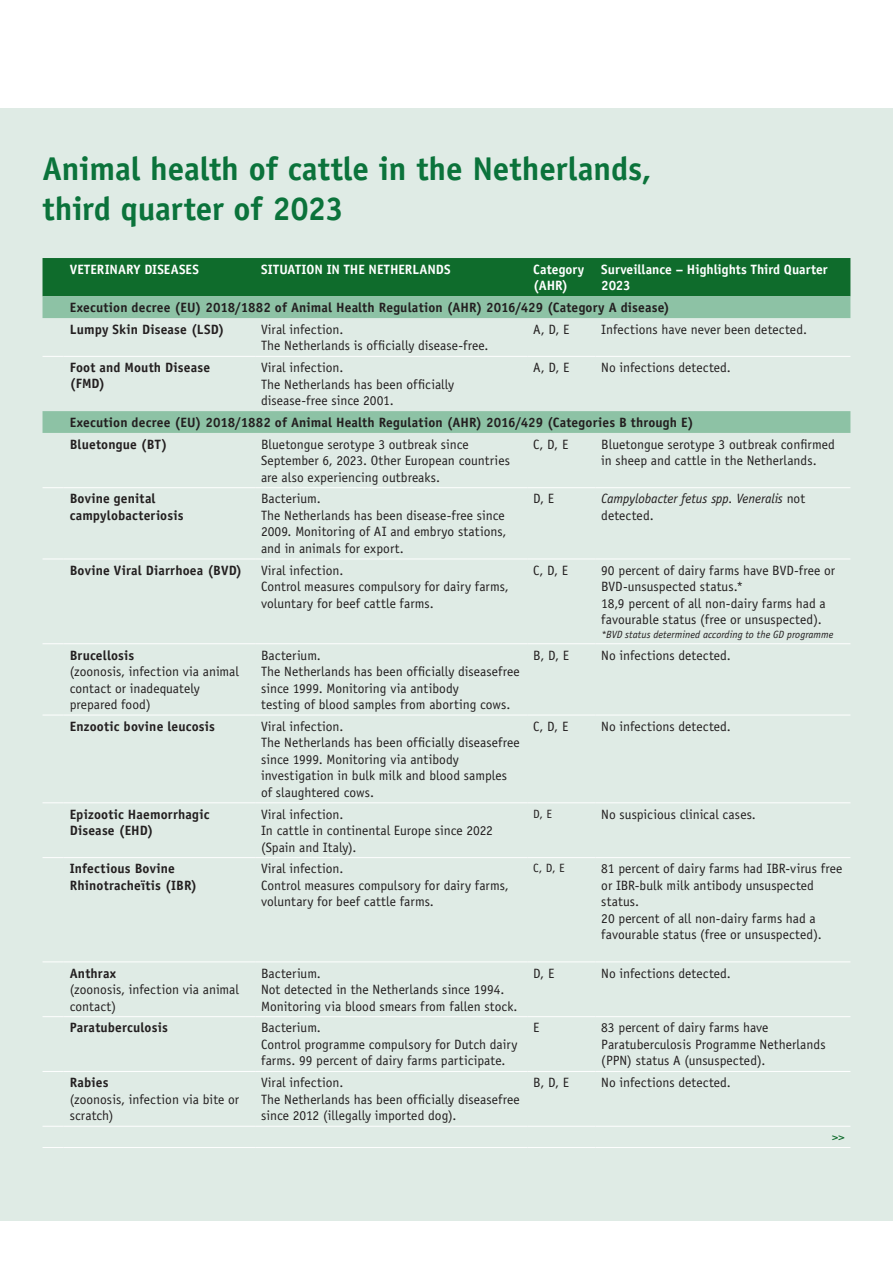
<style>
.page{position:relative;width:893px;height:1263px;background:#fff}
.page>*{position:absolute;margin:0;border:0;box-sizing:border-box;transform-origin:0 0}
.t1{font:700 33px/39.6px "Officina Sans Std";letter-spacing:-.005em;color:#0b733b}
.t2{font:13.5px/16.5px "Officina Sans Std";color:#231f20}
.t3{font:700 13.5px/16.2px "Officina Sans Std";letter-spacing:.01em;color:#231f20}
.t4{font:700 13.5px/16.5px "Officina Sans Std";color:#fff}
.t5{font:italic 13.5px/16.5px "Officina Sans Std";letter-spacing:-.005em;color:#231f20}
.t6{font:italic 12.75px "Officina Sans Std";color:#0f6c2c}
.t7{font:12px "Officina Sans Std";color:#231f20}
.t8{font:italic 10.5px "Officina Sans Std";color:#231f20}
.s1{font-style:normal}
</style>
<div class="page">
<div style="left:0;top:108px;width:893px;height:1112px;background:#dfebe5"></div>
<div style="left:43px;top:258px;width:807px;height:38px;background:#0f6c2c"></div>
<svg style="left:43px;top:296px;width:807px;height:137px"></svg>
<svg style="left:43px;top:487px;width:21px;height:1px"></svg>
<hr style="left:64px;top:487px;width:191px;height:1px;background:#fff">
<hr style="left:255px;top:487px;width:272px;height:1px;background:#fff">
<hr style="left:527px;top:487px;width:68px;height:1px;background:#fff">
<hr style="left:595px;top:487px;width:255px;height:1px;background:#fff">
<svg style="left:43px;top:559px;width:21px;height:1px"></svg>
<hr style="left:64px;top:559px;width:191px;height:1px;background:#fff">
<hr style="left:255px;top:559px;width:272px;height:1px;background:#fff">
<hr style="left:527px;top:559px;width:68px;height:1px;background:#fff">
<hr style="left:595px;top:559px;width:255px;height:1px;background:#fff">
<svg style="left:43px;top:643px;width:21px;height:1px"></svg>
<hr style="left:64px;top:643px;width:191px;height:1px;background:#fff">
<hr style="left:255px;top:643px;width:272px;height:1px;background:#fff">
<hr style="left:527px;top:643px;width:68px;height:1px;background:#fff">
<hr style="left:595px;top:643px;width:255px;height:1px;background:#fff">
<svg style="left:43px;top:715px;width:21px;height:1px"></svg>
<hr style="left:64px;top:715px;width:191px;height:1px;background:#fff">
<hr style="left:255px;top:715px;width:272px;height:1px;background:#fff">
<hr style="left:527px;top:715px;width:68px;height:1px;background:#fff">
<hr style="left:595px;top:715px;width:255px;height:1px;background:#fff">
<svg style="left:43px;top:802px;width:21px;height:1px"></svg>
<hr style="left:64px;top:802px;width:191px;height:1px;background:#fff">
<hr style="left:255px;top:802px;width:272px;height:1px;background:#fff">
<hr style="left:527px;top:802px;width:68px;height:1px;background:#fff">
<hr style="left:595px;top:802px;width:255px;height:1px;background:#fff">
<svg style="left:43px;top:857px;width:21px;height:1px"></svg>
<hr style="left:64px;top:857px;width:191px;height:1px;background:#fff">
<hr style="left:255px;top:857px;width:272px;height:1px;background:#fff">
<hr style="left:527px;top:857px;width:68px;height:1px;background:#fff">
<hr style="left:595px;top:857px;width:255px;height:1px;background:#fff">
<svg style="left:43px;top:1016px;width:21px;height:1px"></svg>
<hr style="left:64px;top:1016px;width:191px;height:1px;background:#fff">
<hr style="left:255px;top:1016px;width:272px;height:1px;background:#fff">
<hr style="left:527px;top:1016px;width:68px;height:1px;background:#fff">
<hr style="left:595px;top:1016px;width:255px;height:1px;background:#fff">
<svg style="left:43px;top:1071px;width:21px;height:1px"></svg>
<hr style="left:64px;top:1071px;width:191px;height:1px;background:#fff">
<hr style="left:255px;top:1071px;width:272px;height:1px;background:#fff">
<hr style="left:527px;top:1071px;width:68px;height:1px;background:#fff">
<hr style="left:595px;top:1071px;width:255px;height:1px;background:#fff">
<svg style="left:43px;top:1126px;width:21px;height:1px"></svg>
<hr style="left:64px;top:1126px;width:191px;height:1px;background:#fff">
<hr style="left:255px;top:1126px;width:272px;height:1px;background:#fff">
<hr style="left:527px;top:1126px;width:68px;height:1px;background:#fff">
<hr style="left:595px;top:1126px;width:255px;height:1px;background:#fff">
<svg style="left:43px;top:1147px;width:21px;height:1px"></svg>
<hr style="left:64px;top:1147px;width:191px;height:1px;background:#fff">
<hr style="left:255px;top:1147px;width:272px;height:1px;background:#fff">
<hr style="left:527px;top:1147px;width:68px;height:1px;background:#fff">
<hr style="left:595px;top:1147px;width:255px;height:1px;background:#fff">
<svg style="left:43px;top:356px;width:21px;height:1px"></svg>
<hr style="left:64px;top:356px;width:191px;height:1px;background:#fff">
<hr style="left:255px;top:356px;width:272px;height:1px;background:#fff">
<hr style="left:527px;top:356px;width:68px;height:1px;background:#fff">
<hr style="left:595px;top:356px;width:255px;height:1px;background:#fff">
<svg style="left:43px;top:962px;width:21px;height:1px"></svg>
<hr style="left:64px;top:962px;width:191px;height:1px;background:#fff">
<hr style="left:255px;top:962px;width:272px;height:1px;background:#fff">
<hr style="left:527px;top:962px;width:68px;height:1px;background:#fff">
<hr style="left:595px;top:962px;width:255px;height:1px;background:#fff">
<h1 class="t1" style="left:43px;top:149px;width:611px">Animal health of cattle in the Netherlands, third quarter of 2023</h1>
<p class="t4" style="left:70px;top:261px;width:131px">VETERINARY DISEASES</p>
<p class="t4" style="left:261px;top:261px;width:191px">SITUATION IN THE NETHERLANDS</p>
<p class="t4" style="left:533px;top:261px;width:53px">Category (AHR)</p>
<p class="t4" style="left:601px;top:261px;width:228px">Surveillance – Highlights Third Quarter<br>2023</p>
<p class="t3" style="left:70px;top:296px;width:602px;line-height:21.8px">Execution decree (EU) 2018/1882 of Animal Health Regulation (AHR) 2016/429 (Category A disease)<br>Lumpy Skin Disease (LSD)</p>
<p class="t2" style="left:261px;top:321px;width:229px">Viral infection.<br>The Netherlands is officially disease-free.</p>
<p class="t2" style="left:533px;top:321px;width:38px">A, D, E</p>
<p class="t2" style="left:601px;top:321px;width:207px">Infections have never been detected.</p>
<p class="t3" style="left:70px;top:359px;width:142px">Foot and Mouth Disease (FMD)</p>
<p class="t2" style="left:261px;top:359px;width:195px">Viral infection.<br>The Netherlands has been officially disease-free since 2001.</p>
<p class="t2" style="left:533px;top:359px;width:38px">A, D, E</p>
<p class="t2" style="left:601px;top:359px;width:131px">No infections detected.</p>
<p class="t3" style="left:70px;top:411px;width:626px;line-height:21.8px">Execution decree (EU) 2018/1882 of Animal Health Regulation (AHR) 2016/429 (Categories B through E)<br>Bluetongue (BT)</p>
<p class="t2" style="left:261px;top:436px;width:250px">Bluetongue serotype 3 outbreak since<br>September 6, 2023. Other European countries are also experiencing outbreaks.</p>
<p class="t2" style="left:533px;top:436px;width:37px">C, D, E</p>
<p class="t2" style="left:601px;top:436px;width:235px">Bluetongue serotype 3 outbreak confirmed in sheep and cattle in the Netherlands.</p>
<p class="t3" style="left:70px;top:491px;width:115px">Bovine genital campylobacteriosis</p>
<p class="t2" style="left:261px;top:491px;width:247px">Bacterium.<br>The Netherlands has been disease-free since<br>2009. Monitoring of AI and embryo stations, and in animals for export.</p>
<p class="t2" style="left:533px;top:491px;width:22px">D, E</p>
<p class="t5" style="left:601px;top:491px;width:205px">Campylobacter fetus spp. Veneralis <span class="s1">not detected.</span></p>
<p class="t3" style="left:70px;top:562px;width:174px">Bovine Viral Diarrhoea (BVD)</p>
<p class="t2" style="left:261px;top:562px;width:249px">Viral infection.<br>Control measures compulsory for dairy farms, voluntary for beef cattle farms.</p>
<p class="t2" style="left:533px;top:562px;width:37px">C, D, E</p>
<p class="t2" style="left:601px;top:562px;width:235px">90 percent of dairy farms have BVD-free or BVD-unsuspected status.*<br>18,9 percent of all non-dairy farms had a favourable status (free or unsuspected).</p>
<p class="t8" style="left:601px;top:628px;width:234px">*BVD status determined according to the GD programme</p>
<p class="t3" style="left:70px;top:647px;width:66px">Brucellosis</p>
<p class="t2" style="left:70px;top:663px;width:171px">(zoonosis, infection via animal contact or inadequately prepared food)</p>
<p class="t2" style="left:261px;top:647px;width:260px">Bacterium.<br>The Netherlands has been officially diseasefree since 1999. Monitoring via antibody<br>testing of blood samples from aborting cows.</p>
<p class="t2" style="left:533px;top:647px;width:37px">B, D, E</p>
<p class="t2" style="left:601px;top:647px;width:131px">No infections detected.</p>
<p class="t3" style="left:70px;top:718px;width:147px">Enzootic bovine leucosis</p>
<p class="t2" style="left:261px;top:718px;width:260px">Viral infection.<br>The Netherlands has been officially diseasefree since 1999. Monitoring via antibody investigation in bulk milk and blood samples of slaughtered cows.</p>
<p class="t2" style="left:533px;top:718px;width:37px">C, D, E</p>
<p class="t2" style="left:601px;top:718px;width:131px">No infections detected.</p>
<p class="t3" style="left:70px;top:806px;width:141px">Epizootic Haemorrhagic<br>Disease (EHD)</p>
<p class="t2" style="left:261px;top:806px;width:233px">Viral infection.<br>In cattle in continental Europe since 2022 (Spain and Italy).</p>
<p class="t7" style="left:533px;top:806px;width:20px">D, E</p>
<p class="t2" style="left:601px;top:806px;width:156px">No suspicious clinical cases.</p>
<p class="t3" style="left:70px;top:860px;width:129px">Infectious Bovine<br>Rhinotracheïtis (IBR)</p>
<p class="t2" style="left:261px;top:860px;width:249px">Viral infection.<br>Control measures compulsory for dairy farms, voluntary for beef cattle farms.</p>
<p class="t7" style="left:533px;top:861px;width:33px">C, D, E</p>
<p class="t2" style="left:601px;top:860px;width:243px">81 percent of dairy farms had IBR-virus free or IBR-bulk milk antibody unsuspected status.<br>20 percent of all non-dairy farms had a favourable status (free or unsuspected).</p>
<p class="t3" style="left:70px;top:965px;width:48px">Anthrax</p>
<p class="t2" style="left:70px;top:981px;width:171px">(zoonosis, infection via animal contact)</p>
<p class="t2" style="left:261px;top:965px;width:258px">Bacterium.<br>Not detected in the Netherlands since 1994.<br>Monitoring via blood smears from fallen stock.</p>
<p class="t2" style="left:533px;top:965px;width:22px">D, E</p>
<p class="t2" style="left:601px;top:965px;width:131px">No infections detected.</p>
<p class="t3" style="left:70px;top:1019px;width:99px">Paratuberculosis</p>
<p class="t2" style="left:261px;top:1020px;width:258px">Bacterium.<br>Control programme compulsory for Dutch dairy farms. 99 percent of dairy farms participate.</p>
<p class="t2" style="left:533px;top:1020px;width:8px">E</p>
<p class="t2" style="left:601px;top:1020px;width:226px">83 percent of dairy farms have<br>Paratuberculosis Programme Netherlands (PPN) status A (unsuspected).</p>
<p class="t3" style="left:70px;top:1074px;width:40px">Rabies</p>
<p class="t2" style="left:70px;top:1091px;width:171px">(zoonosis, infection via bite or scratch)</p>
<p class="t2" style="left:261px;top:1074px;width:260px">Viral infection.<br>The Netherlands has been officially diseasefree since 2012 (illegally imported dog).</p>
<p class="t2" style="left:533px;top:1074px;width:37px">B, D, E</p>
<p class="t2" style="left:601px;top:1074px;width:131px">No infections detected.</p>
<p class="t6" style="left:832px;top:1130px;width:14px">&gt;&gt;</p>
</div>
